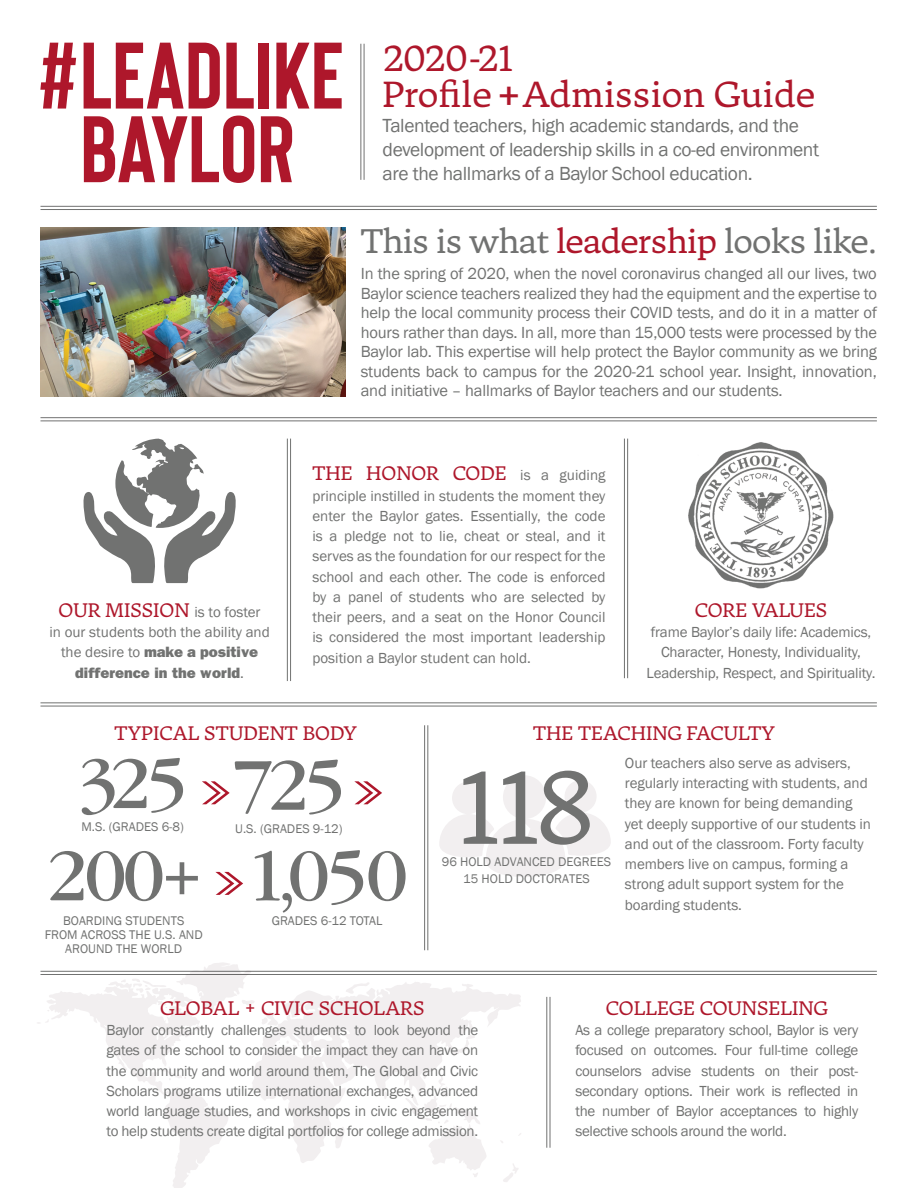
<style>
.page{position:relative;width:918px;height:1188px;background:#fff}
.page>*{position:absolute;margin:0;border:0;box-sizing:border-box;transform-origin:0 0}
.t1{font:103.2px "Tuna";color:#717271}
.t2{font:700 94.2px/73.7px "Bison";color:#ae172b;text-align:center}
.t3{font:78.15px "Garamond";letter-spacing:-.05em;color:#717271}
.t4{font:36.15px "Tuna";color:#ae172b}
.t5{font:34.05px "Tuna";letter-spacing:-.025em;color:#717271}
.t6{font:19.5px/23.9px "Franklin Gothic";letter-spacing:-.02em;color:#717271}
.t7{font:19.5px "Tuna";color:#ae172b}
.t8{font:16.5px/19.5px "Franklin Gothic";letter-spacing:-.01em;color:#717271;text-align:justify}
.t9{font:15px/20.2px "Franklin Gothic";letter-spacing:-.005em;color:#717271;text-align:justify}
.t10{font:12.9px/14.2px "Franklin Gothic";color:#717271;text-align:center}
.s1{font-size:45px}
.s2{color:#ae172b}
.s3{font-family:"Franklin Gothic";font-size:15px;color:#717271}
.s4{font-family:"ITC Franklin Gothic Std Hvy"}
.s5{font-size:63.15px}
</style>
<div class="page">
<svg style="left:37px;top:963px;width:218px;height:225px"></svg>
<svg style="left:251px;top:980px;width:270px;height:183px"></svg>
<svg style="left:345px;top:982px;width:25px;height:12px"></svg>
<svg style="left:452px;top:1034px;width:23px;height:22px"></svg>
<svg style="left:438px;top:1066px;width:5px;height:5px"></svg>
<svg style="left:503px;top:1164px;width:15px;height:18px"></svg>
<svg style="left:518px;top:1132px;width:3px;height:4px"></svg>
<svg style="left:499px;top:1140px;width:4px;height:4px"></svg>
<svg style="left:404px;top:1077px;width:83px;height:100px"></svg>
<hr style="left:40px;top:417px;width:837px;height:1px;background:#717271">
<hr style="left:40px;top:421px;width:837px;height:1px;background:#717271">
<hr style="left:40px;top:206px;width:837px;height:1px;background:#717271">
<hr style="left:40px;top:209px;width:837px;height:1px;background:#717271">
<hr style="left:40px;top:703px;width:837px;height:1px;background:#717271">
<hr style="left:40px;top:706px;width:837px;height:1px;background:#717271">
<hr style="left:40px;top:971px;width:837px;height:1px;background:#717271">
<hr style="left:40px;top:974px;width:837px;height:1px;background:#717271">
<img style="left:688px;top:442px;width:146px;height:147px">
<hr style="left:290px;top:439px;width:1px;height:242px;background:#717271">
<hr style="left:287px;top:439px;width:1px;height:242px;background:#717271">
<hr style="left:627px;top:439px;width:1px;height:239px;background:#717271">
<hr style="left:624px;top:439px;width:1px;height:239px;background:#717271">
<svg style="left:83px;top:439px;width:153px;height:144px"></svg>
<svg style="left:202px;top:781px;width:28px;height:23px"></svg>
<svg style="left:354px;top:781px;width:28px;height:23px"></svg>
<svg style="left:215px;top:872px;width:28px;height:23px"></svg>
<hr style="left:364px;top:44px;width:1px;height:136px;background:#717271">
<hr style="left:361px;top:44px;width:1px;height:136px;background:#717271">
<img style="left:40px;top:228px;width:306px;height:168px">
<hr style="left:428px;top:725px;width:1px;height:225px;background:#717271">
<hr style="left:424px;top:725px;width:1px;height:225px;background:#717271">
<svg style="left:439px;top:775px;width:172px;height:102px"></svg>
<hr style="left:550px;top:997px;width:1px;height:151px;background:#717271">
<hr style="left:546px;top:997px;width:1px;height:151px;background:#717271">
<p class="t2" style="left:37px;top:35px;width:309px">#LEADLIKE<br>BAYLOR</p>
<p class="t4" style="left:384px;top:36px;width:131px">2020-21</p>
<p class="t4" style="left:383px;top:72px;width:434px">Profile <span class="s1">+</span> Admission Guide</p>
<p class="t6" style="left:383px;top:114px;width:438px">Talented teachers, high academic standards, and the development of leadership skills in a co-ed environment are the hallmarks of a Baylor School education.</p>
<p class="t5" style="left:361px;top:220px;width:518px">This is what <span class="s2">leadership</span> looks like.</p>
<p class="t8" style="left:361px;top:264px;width:518px">In the spring of 2020, when the novel coronavirus changed all our lives, two Baylor science teachers realized they had the equipment and the expertise to help the local community process their COVID tests, and do it in a matter of hours rather than days. In all, more than 15,000 tests were processed by the Baylor lab. This expertise will help protect the Baylor community as we bring students back to campus for the 2020-21 school year. Insight, innovation, and initiative – hallmarks of Baylor teachers and our students.</p>
<p class="t7" style="left:59px;top:598px;width:203px">OUR MISSION <span class="s3">is to foster</span></p>
<p class="t9" style="left:49px;top:622px;width:222px;text-align:center">in our students both the ability and the desire to <span class="s4">make a positive difference in the world</span>.</p>
<p class="t7" style="left:312px;top:461px;width:295px">THE HONOR CODE <span class="s3">is a guiding</span></p>
<p class="t9" style="left:312px;top:486px;width:295px">principle instilled in students the moment they enter the Baylor gates. Essentially, the code is a pledge not to lie, cheat or steal, and it serves as the foundation for our respect for the school and each other. The code is enforced by a panel of students who are selected by their peers, and a seat on the Honor Council is considered the most important leadership position a Baylor student can hold.</p>
<p class="t7" style="left:695px;top:598px;width:134px">CORE VALUES</p>
<p class="t9" style="left:647px;top:622px;width:230px;text-align:center">frame Baylor’s daily life: Academics,<br>Character, Honesty, Individuality,<br>Leadership, Respect, and Spirituality.</p>
<p class="t7" style="left:115px;top:721px;width:244px">TYPICAL STUDENT BODY</p>
<p class="t7" style="left:533px;top:721px;width:243px">THE TEACHING FACULTY</p>
<p class="t3" style="left:78px;top:743px;width:112px">325</p>
<p class="t10" style="left:81px;top:820px;width:104px">M.S. (GRADES 6-8)</p>
<p class="t3" style="left:47px;top:835px;width:156px">200<span class="s5">+</span></p>
<p class="t10" style="left:63px;top:913px;width:123px">BOARDING STUDENTS</p>
<p class="t10" style="left:45px;top:928px;width:160px">FROM ACROSS THE U.S. AND<br>AROUND THE WORLD</p>
<p class="t3" style="left:232px;top:744px;width:115px">725</p>
<p class="t10" style="left:235px;top:822px;width:109px">U.S. (GRADES 9-12)</p>
<p class="t3" style="left:246px;top:835px;width:163px">1,050</p>
<p class="t10" style="left:272px;top:913px;width:112px">GRADES 6-12 TOTAL</p>
<p class="t1" style="left:458px;top:743px;width:139px">118</p>
<p class="t10" style="left:463px;top:872px;width:128px">15 HOLD DOCTORATES</p>
<p class="t10" style="left:442px;top:855px;width:171px">96 HOLD ADVANCED DEGREES</p>
<p class="t9" style="left:625px;top:753px;width:248px;text-align:left">Our teachers also serve as advisers, regularly interacting with students, and they are known for being demanding yet deeply supportive of our students in and out of the classroom. Forty faculty members live on campus, forming a strong adult support system for the boarding students.</p>
<p class="t7" style="left:160px;top:996px;width:266px">GLOBAL + CIVIC SCHOLARS</p>
<p class="t9" style="left:107px;top:1020px;width:373px">Baylor constantly challenges students to look beyond the gates of the school to consider the impact they can have on the community and world around them, The Global and Civic Scholars programs utilize international exchanges, advanced world language studies, and workshops in civic engagement to help students create digital portfolios for college admission.</p>
<p class="t7" style="left:606px;top:996px;width:223px">COLLEGE COUNSELING</p>
<p class="t9" style="left:575px;top:1020px;width:284px">As a college preparatory school, Baylor is very focused on outcomes. Four full-time college counselors advise students on their post&shy;secondary options. Their work is reflected in the number of Baylor acceptances to highly selective schools around the world.</p>
</div>
